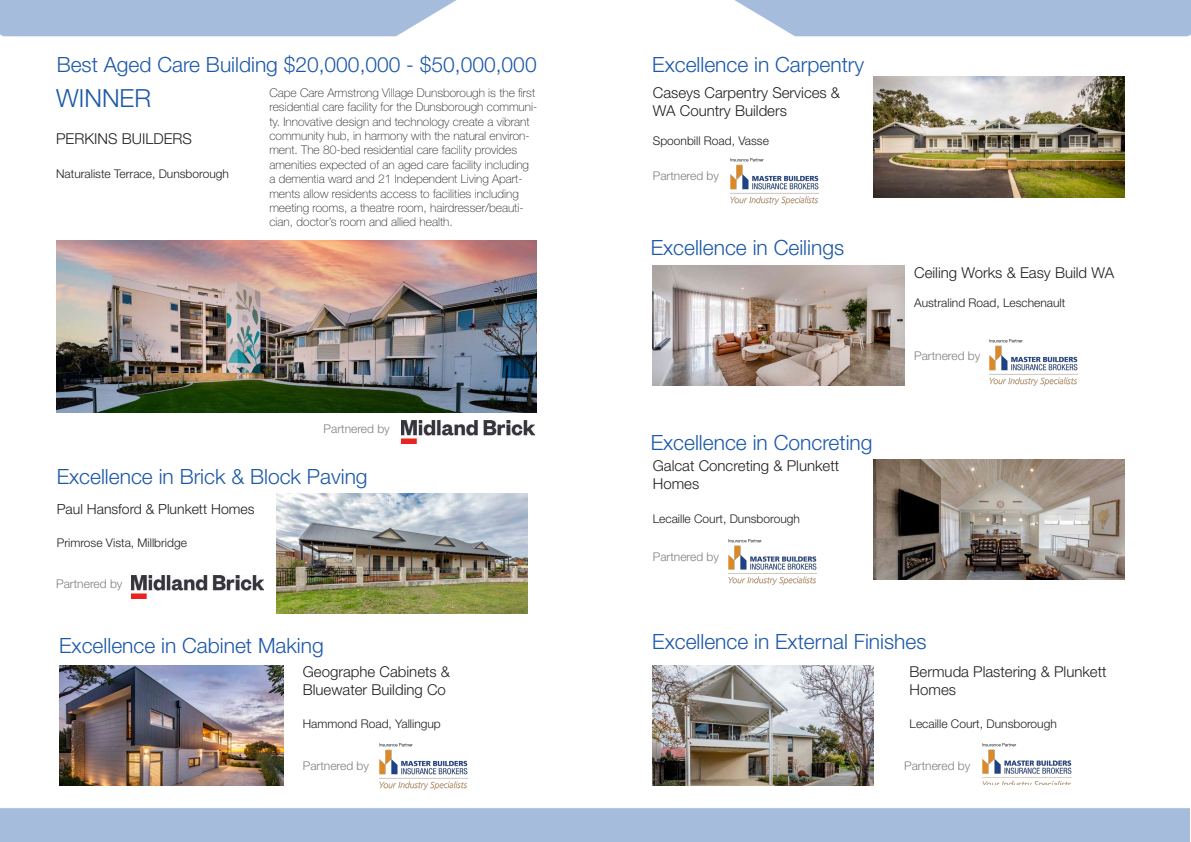
<style>
.page{position:relative;width:1191px;height:842px;background:#fff}
.page>*{position:absolute;margin:0;border:0;box-sizing:border-box;transform-origin:0 0}
.t1{font:300 25px "Helvetica Neue LT Std";color:#1c58a8}
.t2{font:300 21px "Helvetica Neue LT Std";color:#1c58a8}
.t3{font:300 15px/18px "Helvetica Neue LT Std";color:#231f20}
.t4{font:300 14px "Helvetica Neue LT Std";color:#231f20}
.t5{font:100 12px/14.4px "Helvetica Neue LT Std";color:#231f20}
.t6{font:300 12px "Helvetica Neue LT Std";color:#231f20}
.t7{font:300 12px "Helvetica Neue LT Std";color:#7f8080}
</style>
<div class="page">
<div style="left:0;top:808px;width:1190px;height:34px;background:#a5bcdc"></div>
<svg style="left:0;top:0;width:1191px;height:37px"></svg>
<img style="left:56px;top:240px;width:480px;height:172px">
<img style="left:276px;top:494px;width:251px;height:120px">
<img style="left:59px;top:665px;width:225px;height:120px">
<img style="left:873px;top:77px;width:251px;height:120px">
<img style="left:653px;top:265px;width:251px;height:121px">
<img style="left:873px;top:459px;width:251px;height:121px">
<img style="left:652px;top:665px;width:221px;height:121px">
<img style="left:402px;top:421px;width:132px;height:23px">
<img style="left:379px;top:743px;width:89px;height:46px">
<img style="left:730px;top:158px;width:88px;height:46px">
<img style="left:989px;top:340px;width:89px;height:46px">
<img style="left:728px;top:539px;width:88px;height:46px">
<img style="left:982px;top:743px;width:89px;height:42px">
<img style="left:131px;top:576px;width:133px;height:22px">
<p class="t2" style="left:57px;top:51px;width:481px">Best Aged Care Building $20,000,000 - $50,000,000</p>
<p class="t5" style="left:269px;top:85px;width:269px">Cape Care Armstrong Village Dunsborough is the first residential care facility for the Dunsborough communi&shy;ty. Innovative design and technology create a vibrant community hub, in harmony with the natural environ&shy;ment. The 80-bed residential care facility provides amenities expected of an aged care facility including a dementia ward and 21 Independent Living Apart&shy;ments allow residents access to facilities including meeting rooms, a theatre room, hairdresser/beauti&shy;cian, doctor’s room and allied health.</p>
<p class="t1" style="left:56px;top:83px;width:96px">WINNER</p>
<p class="t3" style="left:56px;top:129px;width:137px">PERKINS BUILDERS</p>
<p class="t6" style="left:56px;top:166px;width:174px">Naturaliste Terrace, Dunsborough</p>
<p class="t7" style="left:323px;top:421px;width:68px">Partnered by</p>
<p class="t2" style="left:57px;top:464px;width:312px">Excellence in Brick &amp; Block Paving</p>
<p class="t4" style="left:57px;top:500px;width:199px">Paul Hansford &amp; Plunkett Homes</p>
<p class="t6" style="left:57px;top:536px;width:132px">Primrose Vista, Millbridge</p>
<p class="t7" style="left:56px;top:577px;width:68px">Partnered by</p>
<p class="t2" style="left:59px;top:633px;width:266px">Excellence in Cabinet Making</p>
<p class="t3" style="left:303px;top:662px;width:149px">Geographe Cabinets &amp;</p>
<p class="t3" style="left:303px;top:680px;width:145px">Bluewater Building Co</p>
<p class="t6" style="left:303px;top:716px;width:140px">Hammond Road, Yallingup</p>
<p class="t7" style="left:303px;top:759px;width:68px">Partnered by</p>
<p class="t2" style="left:652px;top:51px;width:214px">Excellence in Carpentry</p>
<p class="t3" style="left:653px;top:83px;width:189px">Caseys Carpentry Services &amp;</p>
<p class="t3" style="left:653px;top:101px;width:136px">WA Country Builders</p>
<p class="t6" style="left:653px;top:133px;width:118px">Spoonbill Road, Vasse</p>
<p class="t7" style="left:653px;top:168px;width:68px">Partnered by</p>
<p class="t2" style="left:650px;top:235px;width:195px">Excellence in Ceilings</p>
<p class="t2" style="left:650px;top:429px;width:223px">Excellence in Concreting</p>
<p class="t3" style="left:653px;top:456px;width:188px">Galcat Concreting &amp; Plunkett<br>Homes</p>
<p class="t6" style="left:653px;top:511px;width:149px">Lecaille Court, Dunsborough</p>
<p class="t7" style="left:653px;top:549px;width:68px">Partnered by</p>
<p class="t3" style="left:914px;top:263px;width:202px">Ceiling Works &amp; Easy Build WA</p>
<p class="t6" style="left:914px;top:295px;width:153px">Australind Road, Leschenault</p>
<p class="t7" style="left:914px;top:348px;width:68px">Partnered by</p>
<p class="t2" style="left:652px;top:629px;width:276px">Excellence in External Finishes</p>
<p class="t3" style="left:909px;top:662px;width:198px">Bermuda Plastering &amp; Plunkett<br>Homes</p>
<p class="t6" style="left:909px;top:716px;width:149px">Lecaille Court, Dunsborough</p>
<p class="t7" style="left:904px;top:759px;width:68px">Partnered by</p>
</div>
